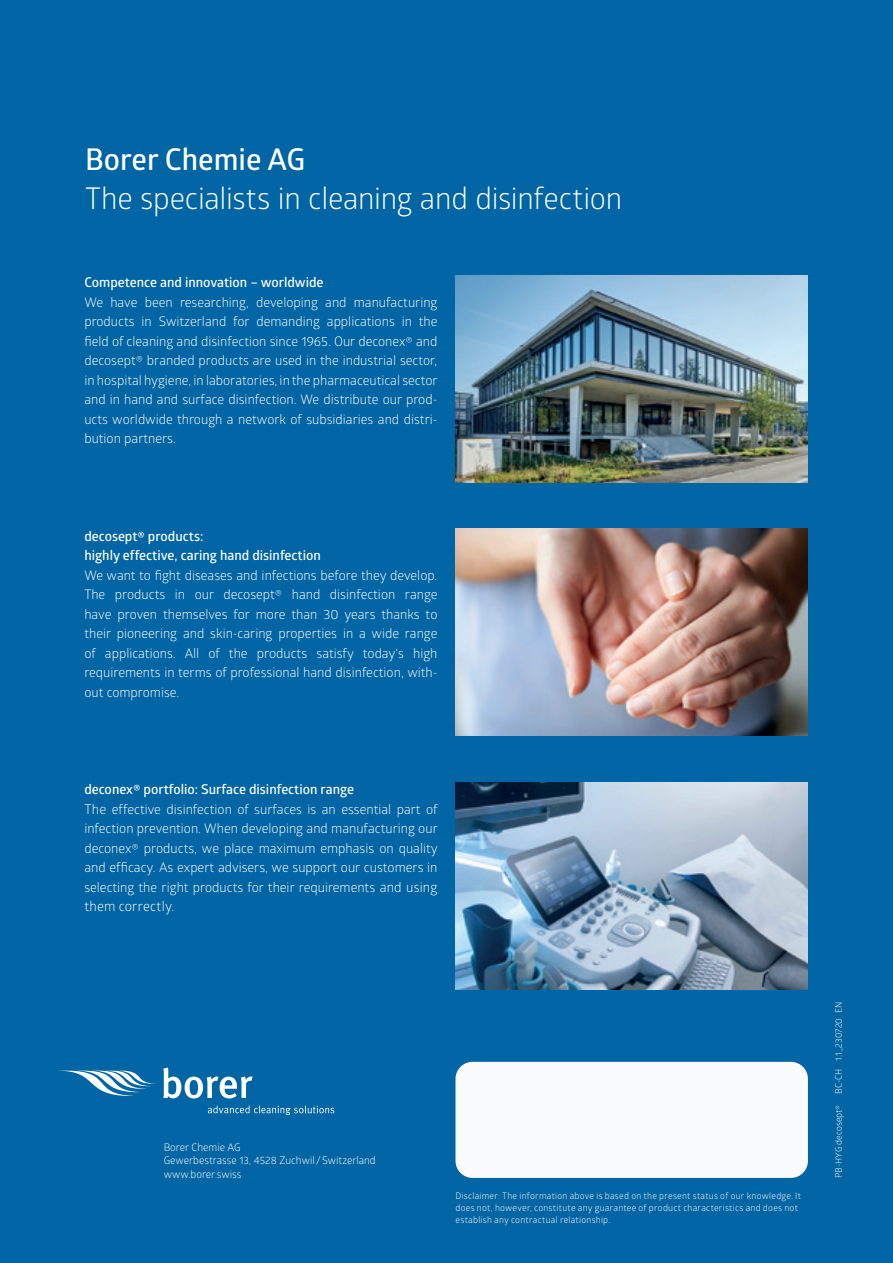
<style>
.page{position:relative;width:893px;height:1263px;background:#0065a4}
.page>*{position:absolute;margin:0;border:0;box-sizing:border-box;transform-origin:0 0}
.t1{font:30px "Glober";letter-spacing:-.01em;color:#fff}
.t2{font:600 30px "Glober";color:#fff}
.t3{font:600 13.5px/19.5px "Glober";color:#fff}
.t4{font:13.5px "Glober";letter-spacing:.015em;color:#fff}
.t5{font:13.2px/19.5px "Glober";color:#fff;text-align:justify}
.t6{font:10.5px/13.5px "Glober";color:#fff}
.t7{font:9px/12px "Glober";letter-spacing:.025em;color:#fff}
.t8{font:9px "Glober";color:#fff}
.s1{font-size:13.5px}
</style>
<div class="page">
<img style="left:455px;top:782px;width:353px;height:207px">
<img style="left:455px;top:275px;width:353px;height:207px">
<img style="left:455px;top:529px;width:353px;height:207px">
<div style="left:455px;top:1062px;width:353px;height:116px;background:#fff;border-radius:17px"></div>
<svg style="left:64px;top:1071px;width:92px;height:25px"></svg>
<svg style="left:163px;top:1067px;width:90px;height:31px"></svg>
<svg style="left:208px;top:1105px;width:126px;height:10px"></svg>
<h1 class="t2" style="left:85px;top:139px;width:222px">Borer Chemie AG</h1>
<h1 class="t1" style="left:85px;top:178px;width:539px">The specialists in cleaning and disinfection</h1>
<p class="t3" style="left:84px;top:272px;width:241px">Competence and innovation – worldwide</p>
<p class="t5" style="left:84px;top:292px;width:355px">We have been researching, developing and manufacturing products in Switzerland for demanding applications in the field of cleaning and disinfection since 1965. Our deconex® and decosept® branded products are used in the industrial sector, in hospital hygiene, in laboratories, in the pharmaceutical sector and in hand and surface disinfection. We distribute our prod&shy;ucts worldwide through a network of subsidiaries and distri&shy;bution partners.</p>
<p class="t3" style="left:84px;top:526px;width:238px">decosept® products:<br>highly effective, caring hand disinfection</p>
<p class="t5" style="left:84px;top:565px;width:355px">We want to fight diseases and infections before they develop.<br>The products in our decosept® hand disinfection range have proven themselves for more than 30 years thanks to their pioneering and skin-caring properties in a wide range of applications. All of the products satisfy today‘s high requirements in terms of professional hand disinfection, with&shy;out compromise.</p>
<p class="t3" style="left:84px;top:779px;width:271px">deconex® portfolio: Surface disinfection range</p>
<p class="t5" style="left:84px;top:799px;width:355px"><span class="s1">The</span> effective disinfection of surfaces is an essential part of infection prevention. When developing and manufacturing our deconex® products, we place maximum emphasis on quality and efficacy. As expert advisers, we support our customers in selecting the right products for their requirements <span class="s1">and using</span></p>
<p class="t4" style="left:84px;top:897px;width:92px">them correctly.</p>
<p class="t6" style="left:164px;top:1140px;width:214px">Borer Chemie AG<br>Gewerbestrasse 13, 4528 Zuchwil / Switzerland www.borer.swiss</p>
<p class="t7" style="left:455px;top:1190px;width:347px">Disclaimer: The information above is based on the present status of our knowledge. It does not, however, constitute any guarantee of product characteristics and does not establish any contractual relationship.</p>
<p class="t8" style="left:832px;top:1061px;width:60px;rotate:-90deg">1.1_230720 EN</p>
<p class="t8" style="left:832px;top:1178px;width:110px;rotate:-90deg">PB-HYG decosept® BC-CH</p>
</div>
